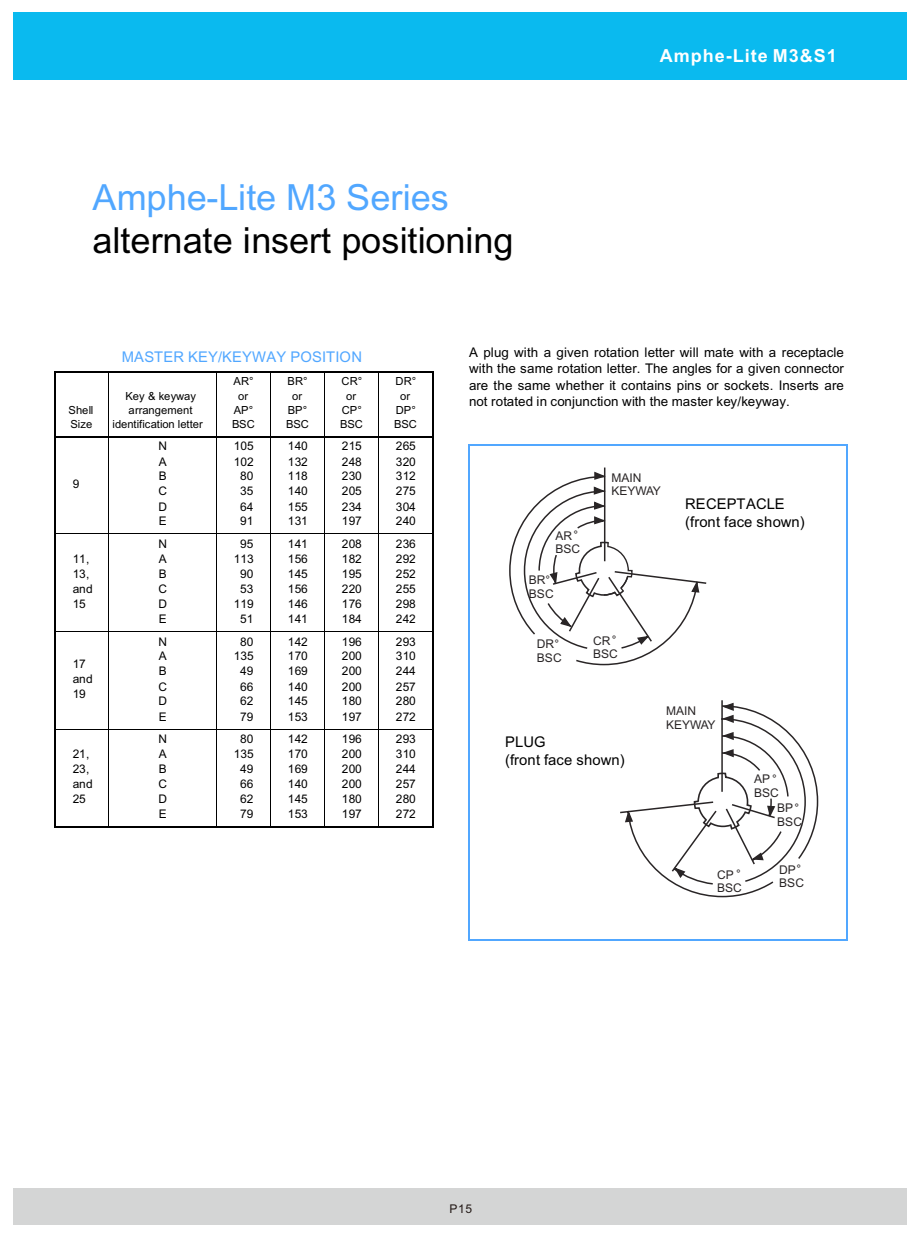
<style>
.page{position:relative;width:919px;height:1238px;background:#fff}
.page>*{position:absolute;margin:0;border:0;box-sizing:border-box;transform-origin:0 0}
.t1{font:36px "Arial Unicode MS";letter-spacing:-.005em;color:#000}
.t2{font:36px "Arial Unicode MS";letter-spacing:.005em;color:#51a7ff}
.t3{font:700 18px "Arial";letter-spacing:.055em;color:#fff}
.t4{font:18px "Arial Unicode MS";color:#292526}
.t5{font:14.7px/18px "Arial Unicode MS";letter-spacing:.005em;color:#000}
.t6{font:14.7px "Arial Unicode MS";letter-spacing:.015em;color:#51a7ff}
.t7{font:13.35px/16.5px "Arial Unicode MS";letter-spacing:.01em;color:#000;text-align:justify}
.t8{font:12px/13.5px "Arial Unicode MS";color:#292526}
.t9{font:12px "Arial";color:#231916}
.t10{font:11.85px/15px "Arial Unicode MS";letter-spacing:-.01em;color:#000;text-align:justify}
.t11{font:11.1px/14.2px "Arial Unicode MS";color:#000;text-align:center}
</style>
<div class="page">
<div style="left:13px;top:1187px;width:893px;height:37px;background:#d4d5d5"></div>
<div style="left:13px;top:12px;width:893px;height:67px;background:#0abaef"></div>
<hr style="left:54px;top:372px;width:1px;height:454px;background:#000">
<hr style="left:108px;top:371px;width:1px;height:456px;background:#000">
<hr style="left:216px;top:371px;width:1px;height:456px;background:#000">
<hr style="left:270px;top:371px;width:1px;height:456px;background:#000">
<hr style="left:324px;top:371px;width:1px;height:456px;background:#000">
<hr style="left:378px;top:371px;width:1px;height:456px;background:#000">
<hr style="left:432px;top:372px;width:1px;height:454px;background:#000">
<hr style="left:54px;top:371px;width:379px;height:1px;background:#000">
<hr style="left:54px;top:436px;width:379px;height:1px;background:#000">
<hr style="left:54px;top:533px;width:379px;height:1px;background:#000">
<hr style="left:54px;top:631px;width:379px;height:1px;background:#000">
<hr style="left:54px;top:728px;width:379px;height:1px;background:#000">
<hr style="left:54px;top:826px;width:379px;height:1px;background:#000">
<svg style="left:509px;top:467px;width:198px;height:199px"></svg>
<svg style="left:620px;top:700px;width:199px;height:198px"></svg>
<hr style="left:469px;top:444px;width:378px;height:1px;background:#51a7ff">
<hr style="left:846px;top:444px;width:1px;height:496px;background:#51a7ff">
<hr style="left:468px;top:939px;width:379px;height:1px;background:#51a7ff">
<hr style="left:468px;top:444px;width:1px;height:495px;background:#51a7ff">
<h1 class="t2" style="left:93px;top:183px;width:357px">Amphe-Lite M3 Series</h1>
<h1 class="t1" style="left:93px;top:227px;width:422px">alternate insert positioning</h1>
<h2 class="t3" style="left:659px;top:49px;width:179px">Amphe-Lite M3&amp;S1</h2>
<p class="t11" style="left:68px;top:404px;width:26px;text-align:left">Shell<br>Size</p>
<p class="t10" style="left:73px;top:477px;width:8px">9</p>
<p class="t10" style="left:73px;top:552px;width:21px;text-align:left">11,<br>13, and<br>15</p>
<p class="t10" style="left:73px;top:657px;width:21px;text-align:left">17 and<br>19</p>
<p class="t10" style="left:73px;top:747px;width:21px;text-align:left">21,<br>23, and<br>25</p>
<p class="t6" style="left:122px;top:351px;width:242px">MASTER KEY/KEYWAY POSITION</p>
<p class="t11" style="left:112px;top:389px;width:92px">Key &amp; keyway arrangement identification letter</p>
<p class="t11" style="left:232px;top:375px;width:24px">AR° or<br>AP°<br>BSC</p>
<p class="t11" style="left:286px;top:375px;width:24px">BR° or<br>BP°<br>BSC</p>
<p class="t11" style="left:340px;top:375px;width:24px">CR° or<br>CP°<br>BSC</p>
<p class="t11" style="left:394px;top:375px;width:24px">DR° or<br>DP°<br>BSC</p>
<p class="t10" style="left:158px;top:440px;width:10px">N A B C D E</p>
<p class="t10" style="left:234px;top:440px;width:21px;text-align:center">105<br>102<br>80<br>35<br>64<br>91</p>
<p class="t10" style="left:288px;top:440px;width:21px">140<br>132<br>118<br>140<br>155<br>131</p>
<p class="t10" style="left:342px;top:440px;width:21px">215<br>248<br>230<br>205<br>234<br>197</p>
<p class="t10" style="left:396px;top:440px;width:21px">265<br>320<br>312<br>275<br>304<br>240</p>
<p class="t10" style="left:158px;top:537px;width:10px">N A B C D E</p>
<p class="t10" style="left:234px;top:537px;width:21px;text-align:center">95<br>113<br>90<br>53<br>119<br>51</p>
<p class="t10" style="left:288px;top:537px;width:21px">141<br>156<br>145<br>156<br>146<br>141</p>
<p class="t10" style="left:342px;top:537px;width:21px">208<br>182<br>195<br>220<br>176<br>184</p>
<p class="t10" style="left:396px;top:537px;width:21px">236<br>292<br>252<br>255<br>298<br>242</p>
<p class="t10" style="left:158px;top:635px;width:10px">N A B C D E</p>
<p class="t10" style="left:234px;top:635px;width:21px;text-align:center">80<br>135<br>49<br>66<br>62<br>79</p>
<p class="t10" style="left:288px;top:635px;width:21px">142<br>170<br>169<br>140<br>145<br>153</p>
<p class="t10" style="left:342px;top:635px;width:21px">196<br>200<br>200<br>200<br>180<br>197</p>
<p class="t10" style="left:396px;top:635px;width:21px">293<br>310<br>244<br>257<br>280<br>272</p>
<p class="t10" style="left:158px;top:732px;width:10px">N A B C D E</p>
<p class="t10" style="left:234px;top:732px;width:21px;text-align:center">80<br>135<br>49<br>66<br>62<br>79</p>
<p class="t10" style="left:288px;top:732px;width:21px">142<br>170<br>169<br>140<br>145<br>153</p>
<p class="t10" style="left:342px;top:732px;width:21px">196<br>200<br>200<br>200<br>180<br>197</p>
<p class="t10" style="left:396px;top:732px;width:21px">293<br>310<br>244<br>257<br>280<br>272</p>
<p class="t7" style="left:469px;top:345px;width:376px">A plug with a given rotation letter will mate with a receptacle with the same rotation letter. The angles for a given connector are the same whether it contains pins or sockets. Inserts are not rotated in conjunction with the master key/keyway.</p>
<h2 class="t4" style="left:572px;top:531px;width:7px">˚</h2>
<p class="t8" style="left:555px;top:529px;width:26px">AR<br>BSC</p>
<h2 class="t4" style="left:544px;top:576px;width:7px">˚</h2>
<p class="t8" style="left:529px;top:574px;width:26px">BR<br>BSC</p>
<p class="t8" style="left:611px;top:471px;width:51px">MAIN<br>KEYWAY</p>
<h2 class="t4" style="left:553px;top:639px;width:7px">˚</h2>
<p class="t8" style="left:537px;top:638px;width:19px">DR</p>
<p class="t8" style="left:537px;top:651px;width:26px">BSC</p>
<h2 class="t4" style="left:611px;top:636px;width:7px">˚</h2>
<p class="t8" style="left:593px;top:634px;width:26px">CR<br>BSC</p>
<p class="t5" style="left:685px;top:496px;width:121px">RECEPTACLE (front face shown)</p>
<p class="t8" style="left:666px;top:705px;width:51px">MAIN<br>KEYWAY</p>
<p class="t5" style="left:505px;top:734px;width:121px">PLUG<br>(front face shown)</p>
<h2 class="t4" style="left:771px;top:774px;width:7px">˚</h2>
<p class="t8" style="left:754px;top:773px;width:26px">AP<br>BSC</p>
<h2 class="t4" style="left:793px;top:803px;width:7px">˚</h2>
<p class="t8" style="left:777px;top:802px;width:26px">BP<br>BSC</p>
<h2 class="t4" style="left:795px;top:865px;width:7px">˚</h2>
<h2 class="t4" style="left:735px;top:870px;width:7px">˚</h2>
<p class="t8" style="left:779px;top:863px;width:26px">DP<br>BSC</p>
<p class="t8" style="left:717px;top:868px;width:26px">CP<br>BSC</p>
<p class="t9" style="left:449px;top:1203px;width:24px">P15</p>
</div>
